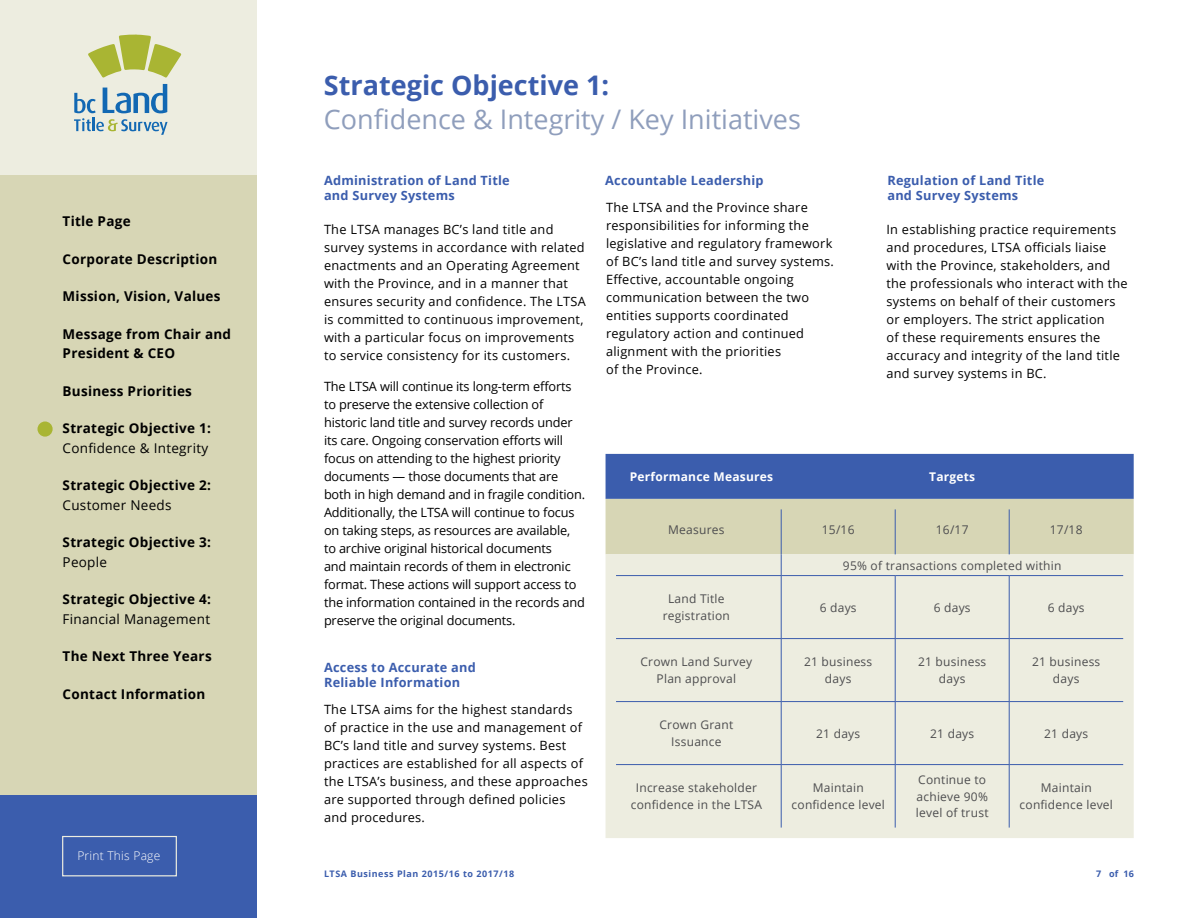
<style>
.page{position:relative;width:1188px;height:918px;background:#fff}
.page>*{position:absolute;margin:0;border:0;box-sizing:border-box;transform-origin:0 0}
.t1{font:27px "Open Sans";color:#8f9ebc}
.t2{font:700 27px "Open Sans";color:#3b5dad}
.t3{font:700 13.5px/19.5px "Open Sans";letter-spacing:.02em;color:#000}
.t4{font:13.5px "Open Sans";letter-spacing:.02em;color:#000}
.t5{font:12.75px/18px "Open Sans";letter-spacing:.02em;color:#000}
.t6{font:12.75px/18px "Open Sans";letter-spacing:-.01em;color:#000}
.t7{font:700 12.75px/15px "Open Sans";letter-spacing:.02em;color:#3b5dad}
.t8{font:12px/16.5px "Open Sans";letter-spacing:.02em;color:#4d4d4f;text-align:center}
.t9{font:700 12px "Open Sans";letter-spacing:.02em;color:#fff}
.t10{font:300 12px "Open Sans";letter-spacing:.02em;color:#fff}
.t11{font:700 9px "Open Sans";letter-spacing:.06em;color:#3b5dad}
</style>
<div class="page">
<div style="left:0;top:0;width:257px;height:176px;background:#edede0"></div>
<div style="left:0;top:795px;width:257px;height:123px;background:#3b5dad"></div>
<div style="left:0;top:176px;width:256px;height:619px;background:#d7d6b5"></div>
<svg style="left:74px;top:84px;width:94px;height:51px"></svg>
<svg style="left:88px;top:35px;width:93px;height:43px"></svg>
<div style="left:62px;top:836px;width:115px;height:40px;border:1px solid #edede0"></div>
<div style="left:38px;top:421px;width:15px;height:16px;background:#a9b533;border-radius:50%"></div>
<div style="left:606px;top:575px;width:528px;height:263px;background:#edede0"></div>
<hr style="left:616px;top:575px;width:165px;height:1px;background:#3b5dad">
<hr style="left:781px;top:575px;width:114px;height:1px;background:#3b5dad">
<hr style="left:895px;top:575px;width:114px;height:1px;background:#3b5dad">
<hr style="left:1009px;top:575px;width:114px;height:1px;background:#3b5dad">
<hr style="left:616px;top:638px;width:165px;height:1px;background:#3b5dad">
<hr style="left:781px;top:638px;width:114px;height:1px;background:#3b5dad">
<hr style="left:895px;top:638px;width:114px;height:1px;background:#3b5dad">
<hr style="left:1009px;top:638px;width:114px;height:1px;background:#3b5dad">
<hr style="left:616px;top:701px;width:165px;height:1px;background:#3b5dad">
<hr style="left:781px;top:701px;width:114px;height:1px;background:#3b5dad">
<hr style="left:895px;top:701px;width:114px;height:1px;background:#3b5dad">
<hr style="left:1009px;top:701px;width:114px;height:1px;background:#3b5dad">
<hr style="left:616px;top:764px;width:165px;height:1px;background:#3b5dad">
<hr style="left:781px;top:764px;width:114px;height:1px;background:#3b5dad">
<hr style="left:895px;top:764px;width:114px;height:1px;background:#3b5dad">
<hr style="left:1009px;top:764px;width:114px;height:1px;background:#3b5dad">
<svg style="left:606px;top:454px;width:528px;height:121px;background:#a0acb9"></svg>
<hr style="left:781px;top:576px;width:1px;height:62px;background:#3b5dad">
<hr style="left:895px;top:576px;width:1px;height:62px;background:#3b5dad">
<hr style="left:1009px;top:576px;width:1px;height:62px;background:#3b5dad">
<hr style="left:781px;top:639px;width:1px;height:62px;background:#3b5dad">
<hr style="left:895px;top:639px;width:1px;height:62px;background:#3b5dad">
<hr style="left:1009px;top:639px;width:1px;height:62px;background:#3b5dad">
<hr style="left:781px;top:702px;width:1px;height:62px;background:#3b5dad">
<hr style="left:895px;top:702px;width:1px;height:62px;background:#3b5dad">
<hr style="left:1009px;top:702px;width:1px;height:62px;background:#3b5dad">
<hr style="left:781px;top:765px;width:1px;height:63px;background:#3b5dad">
<hr style="left:895px;top:765px;width:1px;height:63px;background:#3b5dad">
<hr style="left:1009px;top:765px;width:1px;height:63px;background:#3b5dad">
<p class="t3" style="left:63px;top:211px;width:70px">Title Page</p>
<p class="t3" style="left:63px;top:249px;width:156px">Corporate Description</p>
<p class="t3" style="left:63px;top:286px;width:159px">Mission, Vision, Values</p>
<p class="t3" style="left:63px;top:324px;width:170px">Message from Chair and<br>President &amp; CEO</p>
<p class="t3" style="left:63px;top:381px;width:131px">Business Priorities</p>
<p class="t3" style="left:63px;top:418px;width:150px">Strategic Objective 1:</p>
<p class="t4" style="left:63px;top:439px;width:147px">Confidence &amp; Integrity</p>
<p class="t3" style="left:63px;top:475px;width:150px">Strategic Objective 2:</p>
<p class="t4" style="left:63px;top:496px;width:110px">Customer Needs</p>
<p class="t3" style="left:63px;top:532px;width:150px">Strategic Objective 3:</p>
<p class="t4" style="left:63px;top:553px;width:46px">People</p>
<p class="t3" style="left:63px;top:589px;width:150px">Strategic Objective 4:</p>
<p class="t4" style="left:63px;top:610px;width:149px">Financial Management</p>
<p class="t3" style="left:63px;top:646px;width:151px">The Next Three Years</p>
<p class="t3" style="left:63px;top:684px;width:144px">Contact Information</p>
<p class="t10" style="left:77px;top:848px;width:85px">Print This Page</p>
<h1 class="t2" style="left:324px;top:66px;width:287px">Strategic Objective 1:</h1>
<h1 class="t1" style="left:324px;top:101px;width:479px">Confidence &amp; Integrity / Key Initiatives</h1>
<p class="t7" style="left:324px;top:173px;width:187px">Administration of Land Title and Survey Systems</p>
<p class="t5" style="left:324px;top:220px;width:263px">The LTSA manages BC’s land title and survey systems in accordance with related enactments and an Operating Agreement with the Province, and in a manner that ensures security and confidence. The LTSA is committed to continuous improvement, with a particular focus on improvements to service consistency for its customers.</p>
<p class="t6" style="left:324px;top:377px;width:263px">The LTSA will continue its long-term efforts to preserve the extensive collection of historic land title and survey records under its care. Ongoing conservation efforts will focus on attending to the highest priority documents — those documents that are both in high demand and in fragile condition.<br>Additionally, the LTSA will continue to focus on taking steps, as resources are available, to archive original historical documents<br>and maintain records of them in electronic format. These actions will support access to the information contained in the records and preserve the original documents.</p>
<p class="t7" style="left:324px;top:660px;width:153px">Access to Accurate and<br>Reliable Information</p>
<p class="t5" style="left:324px;top:700px;width:265px">The LTSA aims for the highest standards of practice in the use and management of BC’s land title and survey systems. Best practices are established for all aspects of the LTSA’s business, and these approaches are supported through defined policies and procedures.</p>
<p class="t7" style="left:605px;top:173px;width:160px">Accountable Leadership</p>
<p class="t5" style="left:606px;top:198px;width:229px">The LTSA and the Province share responsibilities for informing the legislative and regulatory framework of BC’s land title and survey systems.<br>Effective, accountable ongoing communication between the two entities supports coordinated regulatory action and continued alignment with the priorities<br>of the Province.</p>
<p class="t7" style="left:887px;top:173px;width:159px">Regulation of Land Title and Survey Systems</p>
<p class="t5" style="left:886px;top:220px;width:243px">In establishing practice requirements and procedures, LTSA officials liaise with the Province, stakeholders, and the professionals who interact with the systems on behalf of their customers or employers. The strict application<br>of these requirements ensures the accuracy and integrity of the land title and survey systems in BC.</p>
<p class="t9" style="left:630px;top:468px;width:145px">Performance Measures</p>
<p class="t9" style="left:929px;top:468px;width:48px">Targets</p>
<p class="t8" style="left:668px;top:521px;width:58px">Measures</p>
<p class="t8" style="left:822px;top:521px;width:34px">15/16</p>
<p class="t8" style="left:936px;top:521px;width:34px">16/17</p>
<p class="t8" style="left:1050px;top:521px;width:34px">17/18</p>
<p class="t8" style="left:843px;top:557px;width:220px">95% of transactions completed within</p>
<p class="t8" style="left:663px;top:591px;width:69px">Land Title registration</p>
<p class="t8" style="left:820px;top:599px;width:38px">6 days</p>
<p class="t8" style="left:934px;top:599px;width:38px">6 days</p>
<p class="t8" style="left:1048px;top:599px;width:38px">6 days</p>
<p class="t8" style="left:641px;top:654px;width:113px">Crown Land Survey<br>Plan approval</p>
<p class="t8" style="left:804px;top:654px;width:70px">21 business days</p>
<p class="t8" style="left:918px;top:654px;width:70px">21 business days</p>
<p class="t8" style="left:1032px;top:654px;width:70px">21 business days</p>
<p class="t8" style="left:659px;top:717px;width:75px">Crown Grant<br>Issuance</p>
<p class="t8" style="left:816px;top:725px;width:46px">21 days</p>
<p class="t8" style="left:930px;top:725px;width:46px">21 days</p>
<p class="t8" style="left:1044px;top:725px;width:46px">21 days</p>
<p class="t8" style="left:631px;top:780px;width:133px">Increase stakeholder confidence in the LTSA</p>
<p class="t8" style="left:792px;top:780px;width:95px">Maintain confidence level</p>
<p class="t8" style="left:916px;top:771px;width:74px;text-align:left">Continue to achieve 90% level of trust</p>
<p class="t8" style="left:1020px;top:779px;width:95px">Maintain confidence level</p>
<p class="t11" style="left:324px;top:868px;width:192px">LTSA Business Plan 2015/16 to 2017/18</p>
<p class="t11" style="left:1096px;top:868px;width:39px">7 of 16</p>
</div>
